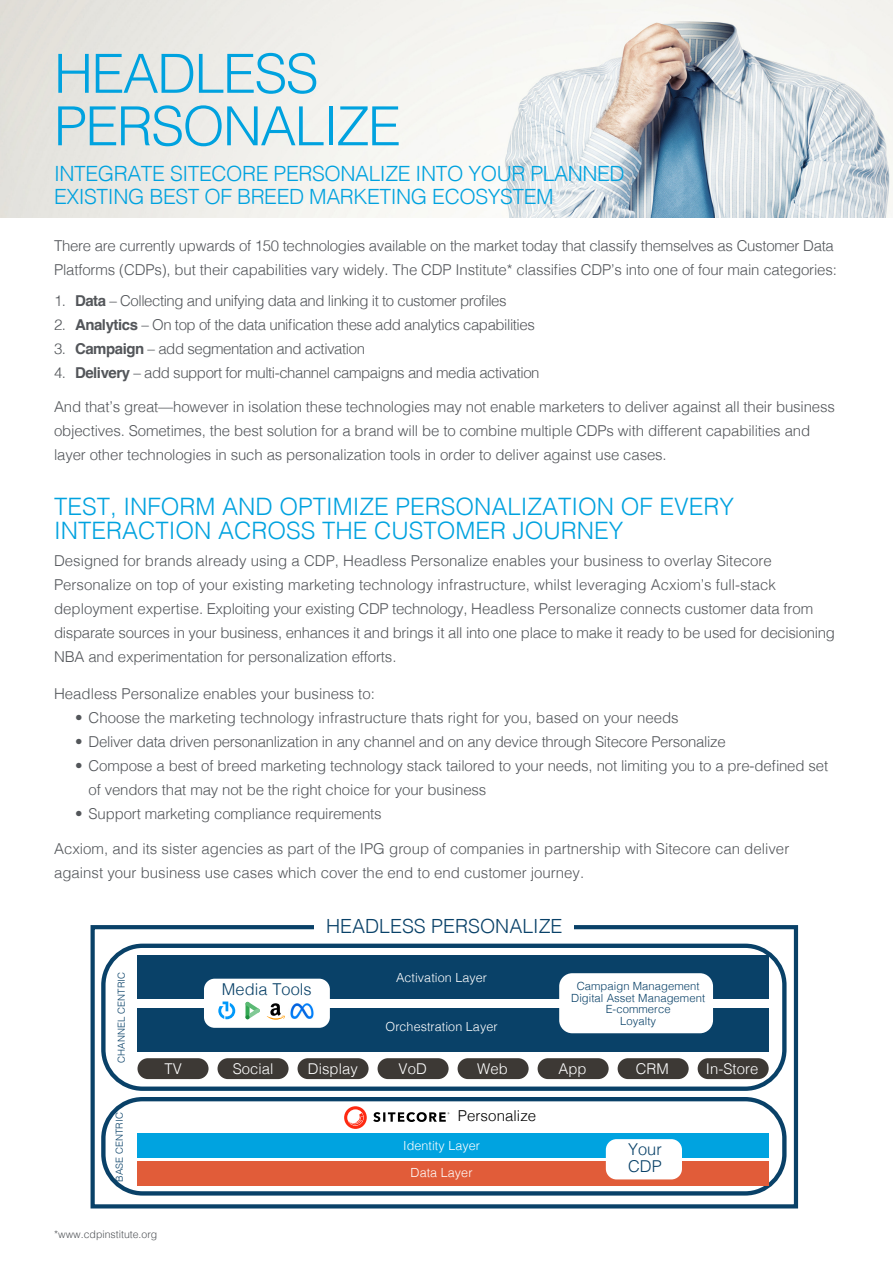
<style>
.page{position:relative;width:893px;height:1263px;background:#fff}
.page>*{position:absolute;margin:0;border:0;box-sizing:border-box;transform-origin:0 0}
.t1{font:300 54px/52.5px "Helvetica";letter-spacing:-.03em;color:#00a2df}
.t2{font:300 24px/24px "Helvetica";color:#00a2df}
.t3{font:300 21px/22.5px "Helvetica";letter-spacing:-.02em;color:#00a2df}
.t4{font:300 19.5px "Helvetica";color:#094168}
.t5{font:300 16.35px/17px "Helvetica";letter-spacing:.005em;color:#094168}
.t6{font:300 15px/24px "Helvetica";letter-spacing:-.01em;color:#53565a}
.t7{font:300 15px "Helvetica";letter-spacing:-.03em;color:#53565a}
.t8{font:300 15px "Helvetica";letter-spacing:.005em;color:#000}
.t9{font:300 14.85px "Helvetica";letter-spacing:.005em;color:#fff}
.t10{font:300 12.6px/26.7px "Helvetica";letter-spacing:.005em;color:#fff;text-align:center}
.t11{font:300 11.25px/11.7px "Helvetica";letter-spacing:.005em;color:#094168;text-align:center}
.t12{font:300 10.5px "Helvetica";color:#53565a}
.t13{font:300 9.6px "Helvetica";letter-spacing:.005em;color:#094168}
.s1{font-weight:700}
</style>
<div class="page">
<img style="left:0;top:0;width:893px;height:218px">
<div style="left:91px;top:925px;width:707px;height:283px;border:4px solid #094168"></div>
<div style="left:101px;top:944px;width:685px;height:147px;border:4px solid #094168;border-radius:39px"></div>
<div style="left:101px;top:1097px;width:685px;height:98px;border:4px solid #094168;border-radius:39px"></div>
<div style="left:137px;top:1058px;width:72px;height:21px;background:#3d3935;border-radius:10px"></div>
<div style="left:217px;top:1058px;width:72px;height:21px;background:#3d3935;border-radius:10px"></div>
<div style="left:298px;top:1058px;width:71px;height:21px;background:#3d3935;border-radius:10px"></div>
<div style="left:378px;top:1058px;width:71px;height:21px;background:#3d3935;border-radius:10px"></div>
<div style="left:458px;top:1058px;width:71px;height:21px;background:#3d3935;border-radius:10px"></div>
<div style="left:538px;top:1058px;width:71px;height:21px;background:#3d3935;border-radius:10px"></div>
<div style="left:618px;top:1058px;width:71px;height:21px;background:#3d3935;border-radius:10px"></div>
<div style="left:698px;top:1058px;width:71px;height:21px;background:#3d3935;border-radius:10px"></div>
<div style="left:137px;top:955px;width:632px;height:44px;background:#094168"></div>
<div style="left:137px;top:1008px;width:632px;height:43px;background:#094168"></div>
<div style="left:137px;top:1134px;width:632px;height:24px;background:#00a3e0"></div>
<div style="left:137px;top:1161px;width:632px;height:24px;background:#e15c39"></div>
<svg style="left:344px;top:1106px;width:23px;height:23px"></svg>
<svg style="left:373px;top:1112px;width:76px;height:10px"></svg>
<div style="left:559px;top:973px;width:154px;height:60px;background:#fff;border-radius:13px"></div>
<div style="left:204px;top:979px;width:126px;height:49px;background:#fff;border-radius:11px"></div>
<svg style="left:267px;top:1003px;width:18px;height:17px"></svg>
<img style="left:290px;top:1003px;width:24px;height:15px">
<svg style="left:245px;top:1001px;width:15px;height:18px"></svg>
<svg style="left:218px;top:1001px;width:17px;height:18px"></svg>
<div style="left:606px;top:1139px;width:76px;height:40px;background:#fff;border-radius:11px"></div>
<div style="left:315px;top:905px;width:259px;height:31px;background:#fff"></div>
<p class="t1" style="left:54px;top:44px;width:348px">HEADLESS<br>PERSONALIZE</p>
<p class="t3" style="left:54px;top:161px;width:572px">INTEGRATE SITECORE PERSONALIZE INTO YOUR PLANNED<br>EXISTING BEST OF BREED MARKETING ECOSYSTEM</p>
<p class="t6" style="left:54px;top:232px;width:784px">There are currently upwards of 150 technologies available on the market today that classify themselves as Customer Data<br>Platforms (CDPs), but their capabilities vary widely. The CDP Institute* classifies CDP’s into one of four main categories:</p>
<p class="t7" style="left:54px;top:287px;width:454px">1. <span class="s1">Data</span> – Collecting and unifying data and linking it to customer profiles</p>
<p class="t7" style="left:54px;top:311px;width:482px">2. <span class="s1">Analytics</span> – On top of the data unification these add analytics capabilities</p>
<p class="t7" style="left:54px;top:335px;width:312px">3. <span class="s1">Campaign</span> – add segmentation and activation</p>
<p class="t7" style="left:54px;top:359px;width:487px">4. <span class="s1">Delivery</span> – add support for multi-channel campaigns and media activation</p>
<p class="t6" style="left:54px;top:394px;width:782px">And that’s great—however in isolation these technologies may not enable marketers to deliver against all their business objectives. Sometimes, the best solution for a brand will be to combine multiple CDPs with different capabilities and layer other technologies in such as personalization tools in order to deliver against use cases.</p>
<p class="t2" style="left:54px;top:493px;width:682px">TEST, INFORM AND OPTIMIZE PERSONALIZATION OF EVERY<br>INTERACTION ACROSS THE CUSTOMER JOURNEY</p>
<p class="t6" style="left:54px;top:547px;width:782px">Designed for brands already using a CDP, Headless Personalize enables your business to overlay Sitecore Personalize on top of your existing marketing technology infrastructure, whilst leveraging Acxiom’s full-stack deployment expertise. Exploiting your existing CDP technology, Headless Personalize connects customer data from disparate sources in your business, enhances it and brings it all into one place to make it ready to be used for decisioning NBA and experimentation for personalization efforts.</p>
<p class="t6" style="left:54px;top:681px;width:322px">Headless Personalize enables your business to:</p>
<p class="t6" style="left:75px;top:705px;width:605px">• Choose the marketing technology infrastructure thats right for you, based on your needs</p>
<p class="t6" style="left:75px;top:729px;width:652px">• Deliver data driven personanlization in any channel and on any device through Sitecore Personalize</p>
<p class="t6" style="left:88px;top:753px;width:741px;text-indent:-14px">• Compose a best of breed marketing technology stack tailored to your needs, not limiting you to a pre-defined set of vendors that may not be the right choice for your business</p>
<p class="t6" style="left:75px;top:801px;width:308px">• Support marketing compliance requirements</p>
<p class="t6" style="left:54px;top:836px;width:737px">Acxiom, and its sister agencies as part of the IPG group of companies in partnership with Sitecore can deliver against your business use cases which cover the end to end customer journey.</p>
<p class="t13" style="left:113px;top:1062px;width:92px;rotate:-90deg">CHANNEL CENTRIC</p>
<p class="t13" style="left:111px;top:1182px;width:71px;rotate:-90deg">BASE CENTRIC</p>
<p class="t5" style="left:222px;top:979px;width:91px">Media Tools</p>
<p class="t4" style="left:326px;top:909px;width:238px">HEADLESS PERSONALIZE</p>
<p class="t10" style="left:396px;top:964px;width:92px">Activation Layer</p>
<p class="t10" style="left:385px;top:1012px;width:114px">Orchestration Layer</p>
<p class="t11" style="left:571px;top:979px;width:135px">Campaign Management<br>Digital Asset Management<br>E-commerce<br>Loyalty</p>
<p class="t9" style="left:165px;top:1056px;width:19px">TV</p>
<p class="t9" style="left:233px;top:1056px;width:42px">Social</p>
<p class="t9" style="left:308px;top:1056px;width:51px">Display</p>
<p class="t9" style="left:399px;top:1056px;width:30px">VoD</p>
<p class="t9" style="left:477px;top:1056px;width:32px">Web</p>
<p class="t9" style="left:558px;top:1056px;width:30px">App</p>
<p class="t9" style="left:636px;top:1056px;width:35px">CRM</p>
<p class="t9" style="left:706px;top:1056px;width:54px">In-Store</p>
<p class="t8" style="left:458px;top:1103px;width:80px">Personalize</p>
<p class="t10" style="left:403px;top:1131px;width:78px">Identity Layer<br>Data Layer</p>
<p class="t5" style="left:628px;top:1140px;width:35px">Your<br>CDP</p>
<p class="t12" style="left:54px;top:1225px;width:105px">*www.cdpinstitute.org</p>
</div>
